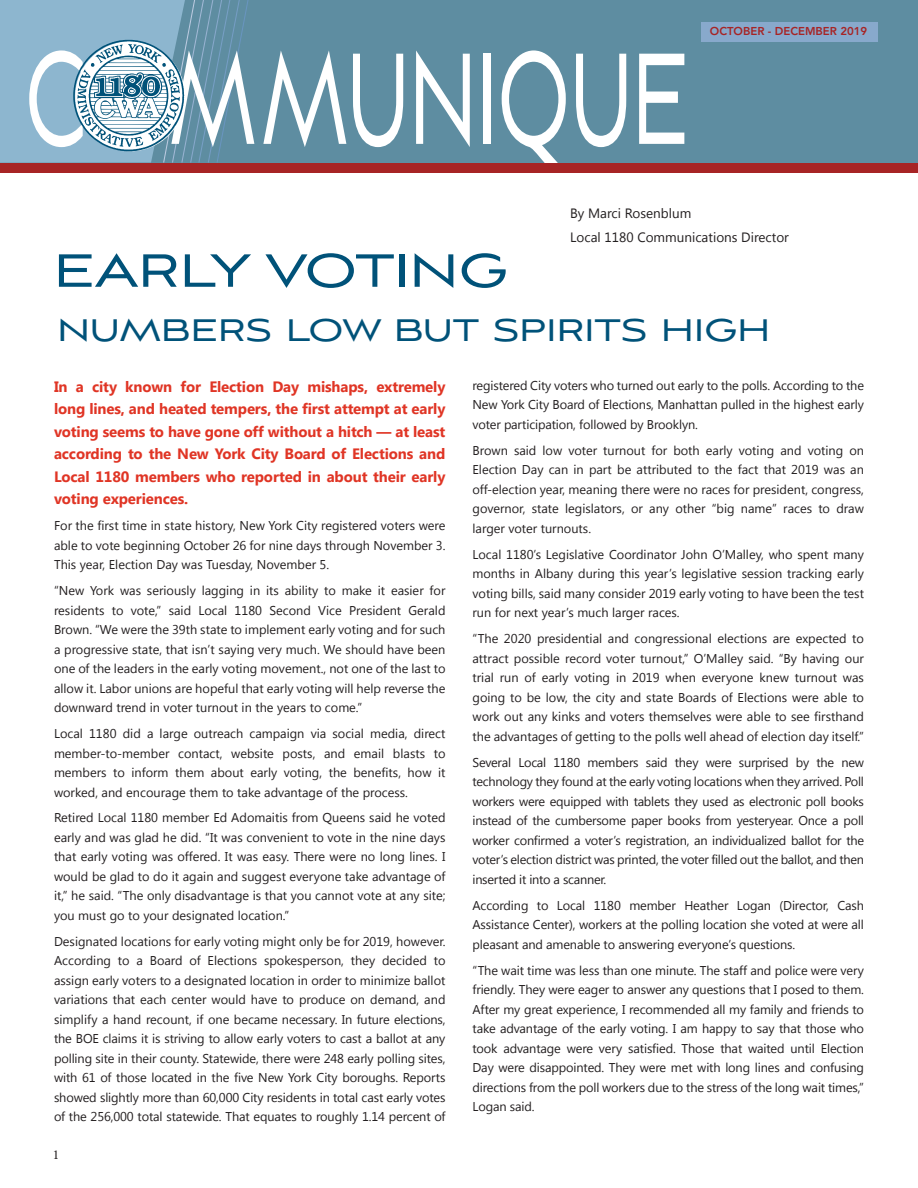
<style>
.page{position:relative;width:918px;height:1188px;background:#fff}
.page>*{position:absolute;margin:0;border:0;box-sizing:border-box;transform-origin:0 0}
.t1{font:161.7px "Aviano Sans";color:#fff;scale:.5 1}
.t2{font:58.05px "Aviano Sans";color:#005279}
.t3{font:38.85px "Aviano Sans";color:#005279}
.t4{font:700 15px/22.5px "Khmer UI";letter-spacing:-.01em;color:#e03525;text-align:justify}
.t5{font:13.5px/23.2px "Khmer UI";color:#231f20}
.t6{font:13.5px "Minion Pro";color:#231f20}
.t7{font:12.75px/19.5px "Khmer UI";color:#231f20;text-align:justify}
.t8{font:800 11.4px "Avenir LT Std";color:#a72425}
</style>
<div class="page">
<div style="left:0;top:0;width:918px;height:163px;background:#5e8da1"></div>
<div style="left:701px;top:22px;width:177px;height:19px;background:#88a9cc"></div>
<svg style="left:0;top:0;width:249px;height:163px"></svg>
<div style="left:0;top:163px;width:918px;height:10px;background:#a72425"></div>
<h1 class="t1" style="left:25px;top:5px;width:1329px">COMMUNIQUE</h1>
<p class="t8" style="left:710px;top:25px;width:159px">OCTOBER - DECEMBER 2019</p>
<h2 class="t2" style="left:54px;top:237px;width:292px">EARLY VOTING</h2>
<p class="t5" style="left:570px;top:202px;width:220px">By Marci Rosenblum<br>Local 1180 Communications Director</p>
<h3 class="t3" style="left:57px;top:308px;width:708px">N UMBERS LOW BUT SPIRITS HIGH</h3>
<p class="t4" style="left:54px;top:375px;width:393px">In a city known for Election Day mishaps, extremely long lines, and heated tempers, the first attempt at early voting seems to have gone off without a hitch — at least according to the New York City Board of Elections and Local 1180 members who reported in about their early voting experiences.</p>
<p class="t7" style="left:54px;top:516px;width:393px">For the first time in state history, New York City registered voters were able to vote beginning October 26 for nine days through November 3.<br>This year, Election Day was Tuesday, November 5.</p>
<p class="t7" style="left:54px;top:581px;width:393px">“New York was seriously lagging in its ability to make it easier for residents to vote,” said Local 1180 Second Vice President Gerald Brown. “We were the 39th state to implement early voting and for such a progressive state, that isn’t saying very much. We should have been one of the leaders in the early voting movement., not one of the last to allow it. Labor unions are hopeful that early voting will help reverse the downward trend in voter turnout in the years to come.”</p>
<p class="t7" style="left:54px;top:724px;width:393px">Local 1180 did a large outreach campaign via social media, direct member-to-member contact, website posts, and email blasts to members to inform them about early voting, the benefits, how it worked, and encourage them to take advantage of the process.</p>
<p class="t7" style="left:54px;top:808px;width:393px">Retired Local 1180 member Ed Adomaitis from Queens said he voted early and was glad he did. “It was convenient to vote in the nine days that early voting was offered. It was easy. There were no long lines. I would be glad to do it again and suggest everyone take advantage of it,” he said. “The only disadvantage is that you cannot vote at any site; you must go to your designated location.”</p>
<p class="t7" style="left:54px;top:932px;width:393px">Designated locations for early voting might only be for 2019, however.<br>According to a Board of Elections spokesperson, they decided to assign early voters to a designated location in order to minimize ballot variations that each center would have to produce on demand, and simplify a hand recount, if one became necessary. In future elections, the BOE claims it is striving to allow early voters to cast a ballot at any polling site in their county. Statewide, there were 248 early polling sites, with 61 of those located in the five New York City boroughs. Reports showed slightly more than 60,000 City residents in total cast early votes of the 256,000 total statewide. That equates to roughly 1.14 percent of</p>
<p class="t6" style="left:53px;top:1146px;width:8px">1</p>
<p class="t7" style="left:473px;top:376px;width:393px">registered City voters who turned out early to the polls. According to the New York City Board of Elections, Manhattan pulled in the highest early voter participation, followed by Brooklyn.</p>
<p class="t7" style="left:473px;top:441px;width:393px">Brown said low voter turnout for both early voting and voting on Election Day can in part be attributed to the fact that 2019 was an off-election year, meaning there were no races for president, congress, governor, state legislators, or any other “big name” races to draw larger voter turnouts.</p>
<p class="t7" style="left:473px;top:545px;width:393px">Local 1180’s Legislative Coordinator John O’Malley, who spent many months in Albany during this year’s legislative session tracking early voting bills, said many consider 2019 early voting to have been the test run for next year’s much larger races.</p>
<p class="t7" style="left:473px;top:629px;width:393px">“The 2020 presidential and congressional elections are expected to attract possible record voter turnout,” O’Malley said. “By having our trial run of early voting in 2019 when everyone knew turnout was going to be low, the city and state Boards of Elections were able to work out any kinks and voters themselves were able to see firsthand the advantages of getting to the polls well ahead of election day itself.”</p>
<p class="t7" style="left:473px;top:753px;width:393px">Several Local 1180 members said they were surprised by the new technology they found at the early voting locations when they arrived. Poll workers were equipped with tablets they used as electronic poll books instead of the cumbersome paper books from yesteryear. Once a poll worker confirmed a voter’s registration, an individualized ballot for the voter’s election district was printed, the voter filled out the ballot, and then inserted it into a scanner.</p>
<p class="t7" style="left:473px;top:896px;width:393px">According to Local 1180 member Heather Logan (Director, Cash Assistance Center), workers at the polling location she voted at were all pleasant and amenable to answering everyone’s questions.</p>
<p class="t7" style="left:473px;top:960px;width:393px">“The wait time was less than one minute. The staff and police were very friendly. They were eager to answer any questions that I posed to them.<br>After my great experience, I recommended all my family and friends to take advantage of the early voting. I am happy to say that those who took advantage were very satisfied. Those that waited until Election Day were disappointed. They were met with long lines and confusing directions from the poll workers due to the stress of the long wait times,” Logan said.</p>
</div>
